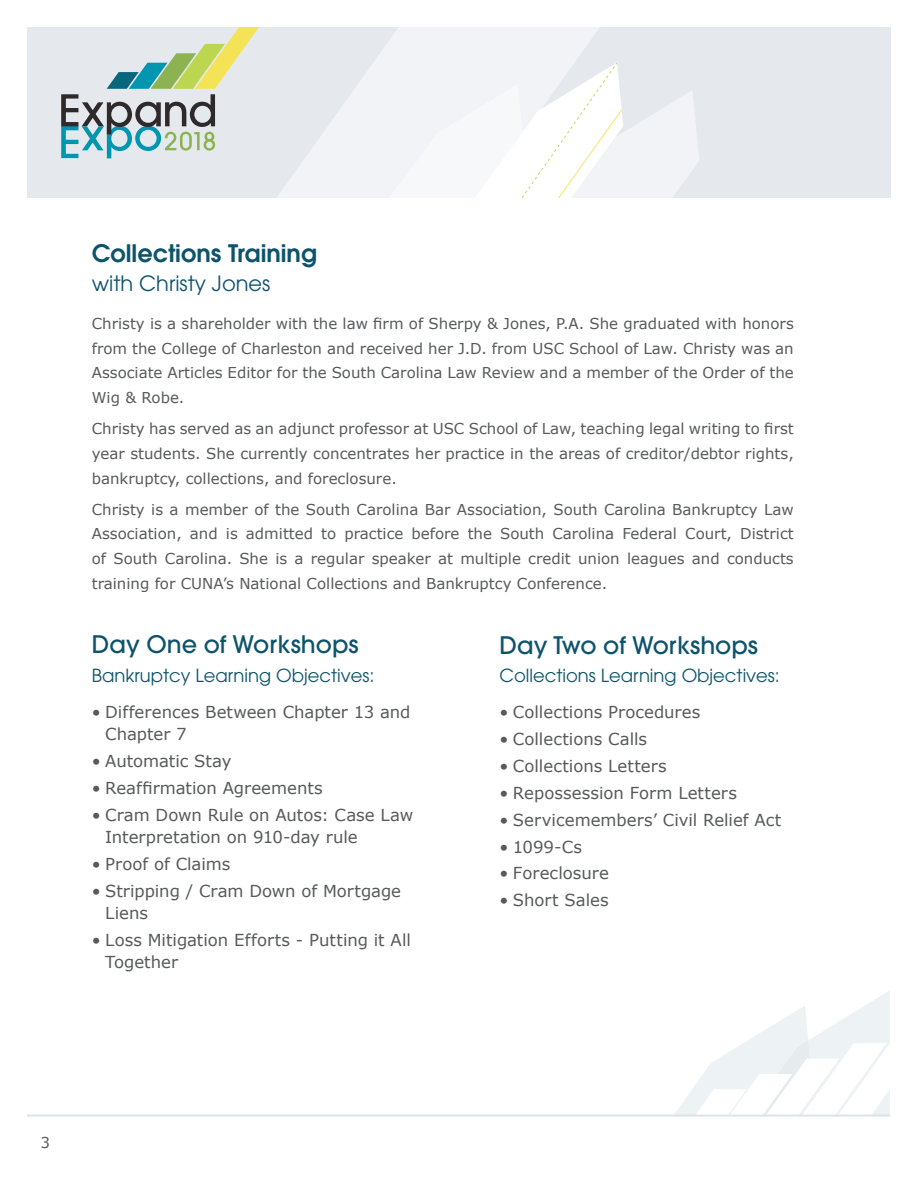
<style>
.page{position:relative;width:918px;height:1188px;background:#fff}
.page>*{position:absolute;margin:0;border:0;box-sizing:border-box;transform-origin:0 0}
.t1{font:500 24px "Avant Garde";color:#0d536b}
.t2{font:600 24px "Avant Garde";color:#0d536b}
.t3{font:21px "Avant Garde";color:#0d536b}
.t4{font:18px "Avant Garde";color:#0d536b}
.t5{font:16.5px/22.5px "Verdana";color:#58595b}
.t6{font:15px/24.6px "Verdana";color:#58595b;text-align:justify}
</style>
<div class="page">
<div style="left:27px;top:27px;width:864px;height:171px;background:#e5e9ee"></div>
<svg style="left:277px;top:27px;width:322px;height:171px"></svg>
<svg style="left:331px;top:62px;width:368px;height:136px"></svg>
<svg style="left:61px;top:27px;width:198px;height:131px"></svg>
<svg style="left:673px;top:991px;width:218px;height:125px"></svg>
<hr style="left:27px;top:1115px;width:863px;height:2px;background:#dbe3e8">
<h1 class="t2" style="left:92px;top:238px;width:227px">Collections Training</h1>
<h2 class="t3" style="left:92px;top:271px;width:180px">with Christy Jones</h2>
<p class="t6" style="left:92px;top:311px;width:704px">Christy is a shareholder with the law firm of Sherpy &amp; Jones, P.A. She graduated with honors from the College of Charleston and received her J.D. from USC School of Law. Christy was an Associate Articles Editor for the South Carolina Law Review and a member of the Order of the Wig &amp; Robe.</p>
<p class="t6" style="left:92px;top:416px;width:704px">Christy has served as an adjunct professor at USC School of Law, teaching legal writing to first year students. She currently concentrates her practice in the areas of creditor/debtor rights, bankruptcy, collections, and foreclosure.</p>
<p class="t6" style="left:92px;top:497px;width:704px">Christy is a member of the South Carolina Bar Association, South Carolina Bankruptcy Law Association, and is admitted to practice before the South Carolina Federal Court, District of South Carolina. She is a regular speaker at multiple credit union leagues and conducts training for CUNA’s National Collections and Bankruptcy Conference.</p>
<h1 class="t1" style="left:92px;top:629px;width:268px">Day One of Workshops</h1>
<p class="t4" style="left:92px;top:664px;width:284px">Bankruptcy Learning Objectives:</p>
<p class="t5" style="left:105px;top:700px;width:307px;text-indent:-13px">• Differences Between Chapter 13 and<br>Chapter 7</p>
<p class="t5" style="left:92px;top:749px;width:141px">• Automatic Stay</p>
<p class="t5" style="left:92px;top:776px;width:232px">• Reaffirmation Agreements</p>
<p class="t5" style="left:105px;top:803px;width:310px;text-indent:-13px">• Cram Down Rule on Autos: Case Law<br>Interpretation on 910-day rule</p>
<p class="t5" style="left:92px;top:852px;width:140px">• Proof of Claims</p>
<p class="t5" style="left:105px;top:879px;width:297px;text-indent:-13px">• Stripping / Cram Down of Mortgage<br>Liens</p>
<p class="t5" style="left:105px;top:929px;width:307px;text-indent:-13px">• Loss Mitigation Efforts - Putting it All<br>Together</p>
<h1 class="t1" style="left:500px;top:630px;width:260px">Day Two of Workshops</h1>
<p class="t4" style="left:500px;top:665px;width:282px">Collections Learning Objectives:</p>
<p class="t5" style="left:500px;top:701px;width:202px">• Collections Procedures</p>
<p class="t5" style="left:500px;top:728px;width:149px">• Collections Calls</p>
<p class="t5" style="left:500px;top:755px;width:169px">• Collections Letters</p>
<p class="t5" style="left:500px;top:781px;width:239px">• Repossession Form Letters</p>
<p class="t5" style="left:500px;top:808px;width:283px">• Servicemembers’ Civil Relief Act</p>
<p class="t5" style="left:500px;top:835px;width:84px">• 1099-Cs</p>
<p class="t5" style="left:500px;top:862px;width:111px">• Foreclosure</p>
<p class="t5" style="left:500px;top:889px;width:111px">• Short Sales</p>
<p class="t6" style="left:40px;top:1130px;width:11px">3</p>
</div>
